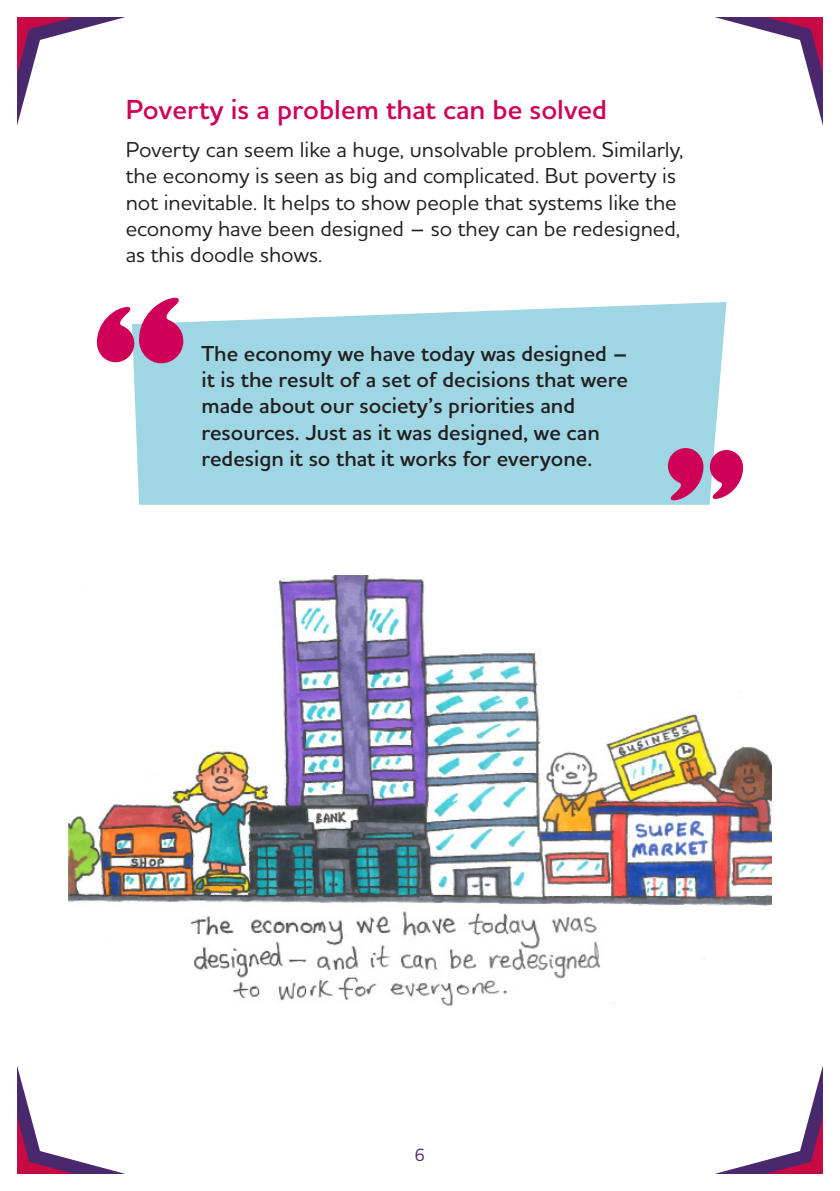
<style>
.page{position:relative;width:840px;height:1191px;background:#fff}
.page>*{position:absolute;margin:0;border:0;box-sizing:border-box;transform-origin:0 0}
.t1{font:600 28px "Houschka Alt Pro";color:#ce0058}
.t2{font:500 22px/26.4px "Houschka Pro";color:#231f20}
.t3{font:600 22px/26.4px "Houschka Alt Pro";color:#231f20}
.t4{font:500 18px "Houschka Pro";color:#512d6d}
</style>
<div class="page">
<svg style="left:17px;top:1065px;width:109px;height:109px"></svg>
<svg style="left:714px;top:1069px;width:108px;height:105px"></svg>
<svg style="left:714px;top:17px;width:108px;height:105px"></svg>
<svg style="left:17px;top:17px;width:109px;height:109px"></svg>
<div style="left:133px;top:302px;width:593px;height:203px;background:#9ed7e3"></div>
<svg style="left:667px;top:447px;width:76px;height:54px;background:#c75f95"></svg>
<svg style="left:97px;top:297px;width:86px;height:66px"></svg>
<img style="left:68px;top:575px;width:703px;height:431px">
<p class="t1" style="left:126px;top:91px;width:482px">Poverty is a problem that can be solved</p>
<p class="t2" style="left:126px;top:136px;width:559px">Poverty can seem like a huge, unsolvable problem. Similarly, the economy is seen as big and complicated. But poverty is not inevitable. It helps to show people that systems like the economy have been designed – so they can be redesigned,</p>
<p class="t2" style="left:126px;top:241px;width:198px">as this doodle shows.</p>
<p class="t3" style="left:201px;top:340px;width:428px">The economy we have today was designed –</p>
<p class="t3" style="left:201px;top:366px;width:427px">it is the result of a set of decisions that were</p>
<p class="t3" style="left:201px;top:393px;width:399px">made about our society’s priorities and resources. Just as it was designed, we can redesign it so that it works for everyone.</p>
<p class="t4" style="left:414px;top:1143px;width:12px">6</p>
</div>
